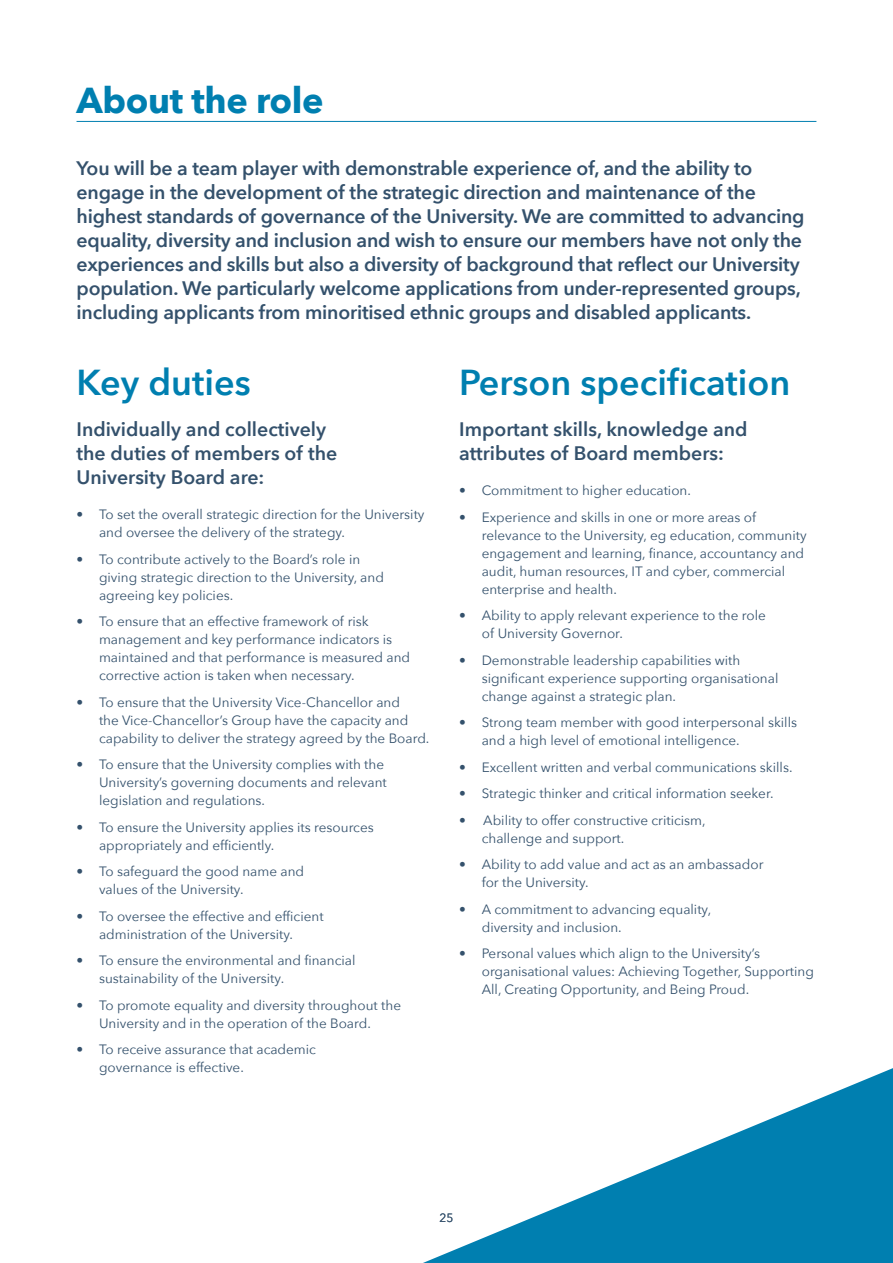
<style>
.page{position:relative;width:893px;height:1263px;background:#fff}
.page>*{position:absolute;margin:0;border:0;box-sizing:border-box;transform-origin:0 0}
.NEW_CAPTION{font:600 36px "Avenir Next";color:#007fb0}
.HEADER_2022{font:700 36px "Avenir Next";letter-spacing:-.01em;color:#007fb0}
.NEW_BODY_INTRO{font:600 19.5px/24px "Avenir Next";letter-spacing:-.01em;color:#34516c}
.Intro_Body_Tab{font:13.5px/18px "Avenir Next";color:#34516c}
.t1{font:12px "Avenir Next";color:#34516c}
</style>
<div class="page">
<svg style="left:423px;top:1068px;width:470px;height:195px"></svg>
<hr style="left:77px;top:121px;width:739px;height:1px;background:#007fb0">
<p class="HEADER_2022" style="left:77px;top:69px;width:249px">About the role</p>
<p class="NEW_BODY_INTRO" style="left:77px;top:156px;width:730px">You will be a team player with demonstrable experience of, and the ability to engage in the development of the strategic direction and maintenance of the highest standards of governance of the University. We are committed to advancing equality, diversity and inclusion and wish to ensure our members have not only the experiences and skills but also a diversity of background that reflect our University population. We particularly welcome applications from under-represented groups, including applicants from minoritised ethnic groups and disabled applicants.</p>
<p class="NEW_CAPTION" style="left:77px;top:352px;width:176px">Key duties</p>
<p class="NEW_BODY_INTRO" style="left:77px;top:417px;width:262px">Individually and collectively the duties of members of the<br>University Board are:</p>
<p class="Intro_Body_Tab" style="left:99px;top:505px;width:327px;text-indent:-22px">• To set the overall strategic direction for the University and oversee the delivery of the strategy.</p>
<p class="Intro_Body_Tab" style="left:99px;top:550px;width:286px;text-indent:-22px">• To contribute actively to the Board’s role in giving strategic direction to the University, and agreeing key policies.</p>
<p class="Intro_Body_Tab" style="left:99px;top:612px;width:313px;text-indent:-22px">• To ensure that an effective framework of risk management and key performance indicators is maintained and that performance is measured and corrective action is taken when necessary.</p>
<p class="Intro_Body_Tab" style="left:99px;top:693px;width:332px;text-indent:-22px">• To ensure that the University Vice-Chancellor and<br>the Vice-Chancellor’s Group have the capacity and capability to deliver the strategy agreed by the Board.</p>
<p class="Intro_Body_Tab" style="left:99px;top:755px;width:289px;text-indent:-22px">• To ensure that the University complies with the<br>University’s governing documents and relevant legislation and regulations.</p>
<p class="Intro_Body_Tab" style="left:99px;top:818px;width:276px;text-indent:-22px">• To ensure the University applies its resources appropriately and efficiently.</p>
<p class="Intro_Body_Tab" style="left:99px;top:862px;width:207px;text-indent:-22px">• To safeguard the good name and values of the University.</p>
<p class="Intro_Body_Tab" style="left:99px;top:907px;width:226px;text-indent:-22px">• To oversee the effective and efficient administration of the University.</p>
<p class="Intro_Body_Tab" style="left:99px;top:951px;width:258px;text-indent:-22px">• To ensure the environmental and financial sustainability of the University.</p>
<p class="Intro_Body_Tab" style="left:77px;top:996px;width:326px;text-align:center">• To promote equality and diversity throughout the<br>University and in the operation of the Board.</p>
<p class="Intro_Body_Tab" style="left:99px;top:1040px;width:218px;text-indent:-22px">• To receive assurance that academic governance is effective.</p>
<p class="NEW_CAPTION" style="left:459px;top:352px;width:333px">Person specification</p>
<p class="NEW_BODY_INTRO" style="left:459px;top:417px;width:290px">Important skills, knowledge and attributes of Board members:</p>
<p class="Intro_Body_Tab" style="left:459px;top:481px;width:233px">• Commitment to higher education.</p>
<p class="Intro_Body_Tab" style="left:482px;top:508px;width:326px;text-indent:-22px">• Experience and skills in one or more areas of relevance to the University, eg education, community engagement and learning, finance, accountancy and audit, human resources, IT and cyber, commercial enterprise and health.</p>
<p class="Intro_Body_Tab" style="left:482px;top:606px;width:286px;text-indent:-22px">• Ability to apply relevant experience to the role of University Governor.</p>
<p class="Intro_Body_Tab" style="left:482px;top:651px;width:298px;text-indent:-22px">• Demonstrable leadership capabilities with significant experience supporting organisational change against a strategic plan.</p>
<p class="Intro_Body_Tab" style="left:482px;top:713px;width:317px;text-indent:-22px">• Strong team member with good interpersonal skills and a high level of emotional intelligence.</p>
<p class="Intro_Body_Tab" style="left:459px;top:758px;width:335px">• Excellent written and verbal communications skills.</p>
<p class="Intro_Body_Tab" style="left:459px;top:784px;width:316px">• Strategic thinker and critical information seeker.</p>
<p class="Intro_Body_Tab" style="left:482px;top:811px;width:225px;text-indent:-22px">• Ability to offer constructive criticism, challenge and support.</p>
<p class="Intro_Body_Tab" style="left:482px;top:855px;width:283px;text-indent:-22px">• Ability to add value and act as an ambassador for the University.</p>
<p class="Intro_Body_Tab" style="left:482px;top:900px;width:231px;text-indent:-22px">• A commitment to advancing equality, diversity and inclusion.</p>
<p class="Intro_Body_Tab" style="left:482px;top:944px;width:334px;text-indent:-22px">• Personal values which align to the University’s organisational values: Achieving Together, Supporting<br>All, Creating Opportunity, and Being Proud.</p>
<p class="t1" style="left:439px;top:1208px;width:15px">25</p>
</div>
